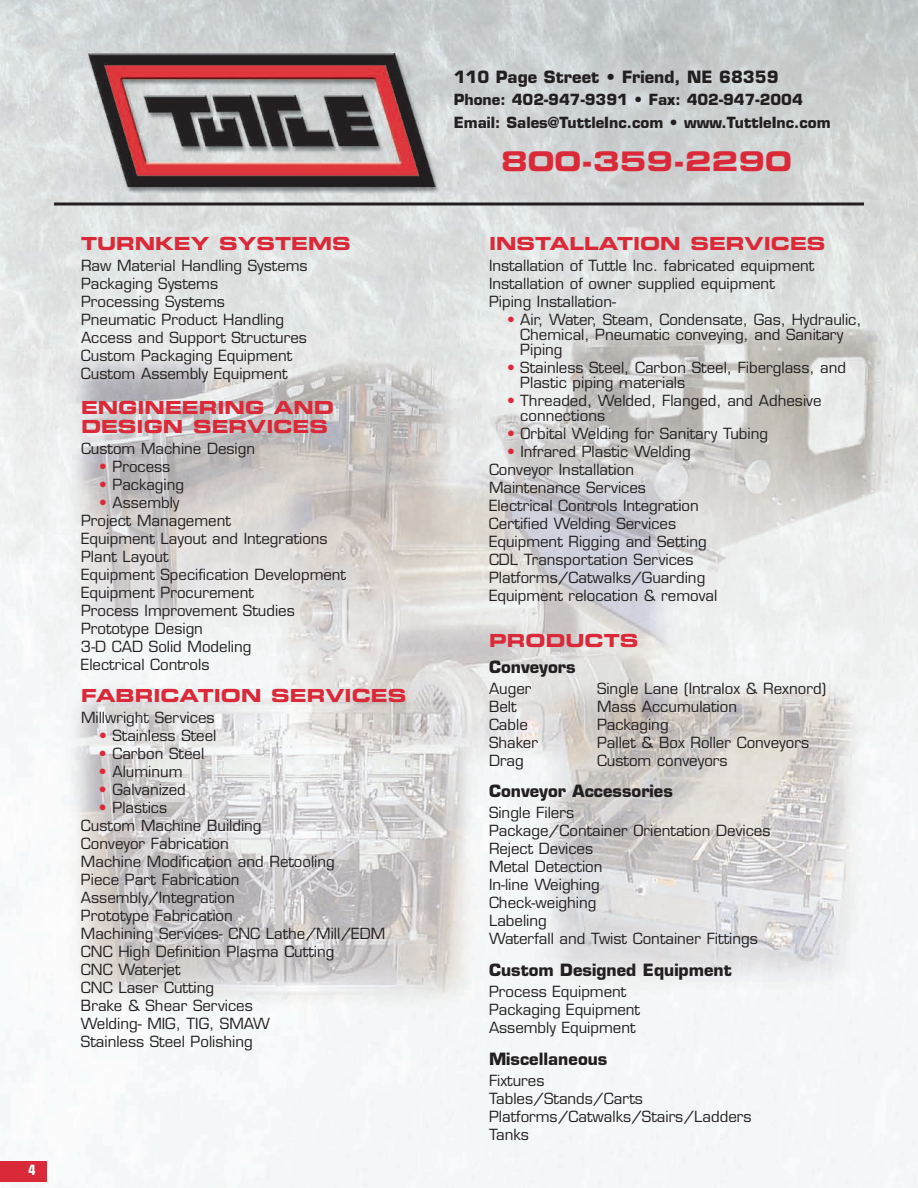
<style>
.page{position:relative;width:918px;height:1188px;background:#fff}
.page>*{position:absolute;margin:0;border:0;box-sizing:border-box;transform-origin:0 0}
.t1{font:27px "Eurostile Bold Extended Two";color:#da2a39}
.t2{font:18px/19.5px "Eurostile Bold Extended Two";color:#da2a39}
.t3{font:700 16.5px "Eurostile";color:#231f20}
.t4{font:15px/18px "Eurostile";color:#231f20}
.t5{font:700 15px/22.5px "Eurostile";color:#231f20}
.t6{font:700 condensed 14.25px "Eurostile";color:#fff}
.s1{color:#da2a39}
</style>
<div class="page">
<img style="left:0;top:0;width:918px;height:1188px">
<svg style="left:54px;top:202px;width:810px;height:4px;background:#504e4e"></svg>
<div style="left:0;top:1161px;width:47px;height:20px;background:#da2a39"></div>
<p class="t6" style="left:28px;top:1161px;width:9px">4</p>
<p class="t2" style="left:81px;top:233px;width:271px">TURNKEY SYSTEMS</p>
<p class="t4" style="left:81px;top:257px;width:228px">Raw Material Handling Systems<br>Packaging Systems<br>Processing Systems<br>Pneumatic Product Handling<br>Access and Support Structures<br>Custom Packaging Equipment<br>Custom Assembly Equipment</p>
<p class="t2" style="left:81px;top:397px;width:254px">ENGINEERING AND<br>DESIGN SERVICES</p>
<p class="t4" style="left:81px;top:440px;width:176px">Custom Machine Design</p>
<p class="t4" style="left:99px;top:458px;width:73px"><span class="s1">•</span> Process</p>
<p class="t4" style="left:99px;top:476px;width:87px"><span class="s1">•</span> Packaging</p>
<p class="t4" style="left:81px;top:494px;width:267px;text-indent:18px"><span class="s1">•</span> Assembly<br>Project Management<br>Equipment Layout and Integrations<br>Plant Layout<br>Equipment Specification Development<br>Equipment Procurement<br>Process Improvement Studies<br>Prototype Design<br>3-D CAD Solid Modeling<br>Electrical Controls</p>
<p class="t2" style="left:81px;top:685px;width:327px">FABRICATION SERVICES</p>
<p class="t4" style="left:81px;top:709px;width:135px">Millwright Services</p>
<p class="t4" style="left:99px;top:727px;width:119px"><span class="s1">•</span> Stainless Steel</p>
<p class="t4" style="left:99px;top:745px;width:107px"><span class="s1">•</span> Carbon Steel</p>
<p class="t4" style="left:99px;top:763px;width:85px"><span class="s1">•</span> Aluminum</p>
<p class="t4" style="left:99px;top:781px;width:88px"><span class="s1">•</span> Galvanized</p>
<p class="t4" style="left:81px;top:799px;width:306px;text-indent:18px"><span class="s1">•</span> Plastics<br>Custom Machine Building<br>Conveyor Fabrication<br>Machine Modification and Retooling<br>Piece Part Fabrication<br>Assembly/Integration<br>Prototype Fabrication<br>Machining Services- CNC Lathe/Mill/EDM<br>CNC High Definition Plasma Cutting<br>CNC Waterjet<br>CNC Laser Cutting<br>Brake &amp; Shear Services<br>Welding- MIG, TIG, SMAW<br>Stainless Steel Polishing</p>
<p class="t3" style="left:454px;top:67px;width:326px">110 Page Street • Friend, NE 68359</p>
<p class="t5" style="left:454px;top:89px;width:379px">Phone: 402-947-9391 • Fax: 402-947-2004<br>Email: Sales@TuttleInc.com • www.TuttleInc.com</p>
<h1 class="t1" style="left:501px;top:142px;width:292px">800-359-2290</h1>
<p class="t2" style="left:489px;top:233px;width:338px">INSTALLATION SERVICES</p>
<p class="t4" style="left:489px;top:257px;width:327px">Installation of Tuttle Inc. fabricated equipment<br>Installation of owner supplied equipment<br>Piping Installation-</p>
<p class="t4" style="left:520px;top:312px;width:343px;line-height:15px;text-indent:-13px"><span class="s1">•</span> Air, Water, Steam, Condensate, Gas, Hydraulic,<br>Chemical, Pneumatic conveying, and Sanitary<br>Piping</p>
<p class="t4" style="left:520px;top:360px;width:327px;line-height:15px;text-indent:-13px"><span class="s1">•</span> Stainless Steel, Carbon Steel, Fiberglass, and<br>Plastic piping materials</p>
<p class="t4" style="left:520px;top:393px;width:303px;line-height:15px;text-indent:-13px"><span class="s1">•</span> Threaded, Welded, Flanged, and Adhesive connections</p>
<p class="t4" style="left:507px;top:425px;width:263px"><span class="s1">•</span> Orbital Welding for Sanitary Tubing</p>
<p class="t4" style="left:489px;top:443px;width:230px;text-indent:18px"><span class="s1">•</span> Infrared Plastic Welding<br>Conveyor Installation<br>Maintenance Services<br>Electrical Controls Integration<br>Certified Welding Services<br>Equipment Rigging and Setting<br>CDL Transportation Services<br>Platforms/Catwalks/Guarding<br>Equipment relocation &amp; removal</p>
<p class="t2" style="left:489px;top:630px;width:151px">PRODUCTS</p>
<p class="t3" style="left:489px;top:656px;width:88px">Conveyors</p>
<p class="t4" style="left:489px;top:679px;width:44px">Auger</p>
<p class="t4" style="left:597px;top:679px;width:231px">Single Lane (Intralox &amp; Rexnord)</p>
<p class="t4" style="left:489px;top:697px;width:29px">Belt</p>
<p class="t4" style="left:597px;top:697px;width:142px">Mass Accumulation</p>
<p class="t4" style="left:489px;top:715px;width:40px">Cable</p>
<p class="t4" style="left:597px;top:715px;width:73px">Packaging</p>
<p class="t4" style="left:489px;top:733px;width:51px">Shaker</p>
<p class="t4" style="left:597px;top:733px;width:214px">Pallet &amp; Box Roller Conveyors</p>
<p class="t4" style="left:489px;top:751px;width:36px">Drag</p>
<p class="t4" style="left:597px;top:751px;width:132px">Custom conveyors</p>
<p class="t3" style="left:489px;top:781px;width:185px">Conveyor Accessories</p>
<p class="t4" style="left:489px;top:804px;width:283px">Single Filers<br>Package/Container Orientation Devices<br>Reject Devices<br>Metal Detection<br>In-line Weighing<br>Check-weighing<br>Labeling<br>Waterfall and Twist Container Fittings</p>
<p class="t3" style="left:489px;top:960px;width:244px">Custom Designed Equipment</p>
<p class="t4" style="left:489px;top:983px;width:153px">Process Equipment<br>Packaging Equipment<br>Assembly Equipment</p>
<p class="t3" style="left:489px;top:1048px;width:120px">Miscellaneous</p>
<p class="t4" style="left:489px;top:1071px;width:264px">Fixtures<br>Tables/Stands/Carts<br>Platforms/Catwalks/Stairs/Ladders<br>Tanks</p>
</div>
